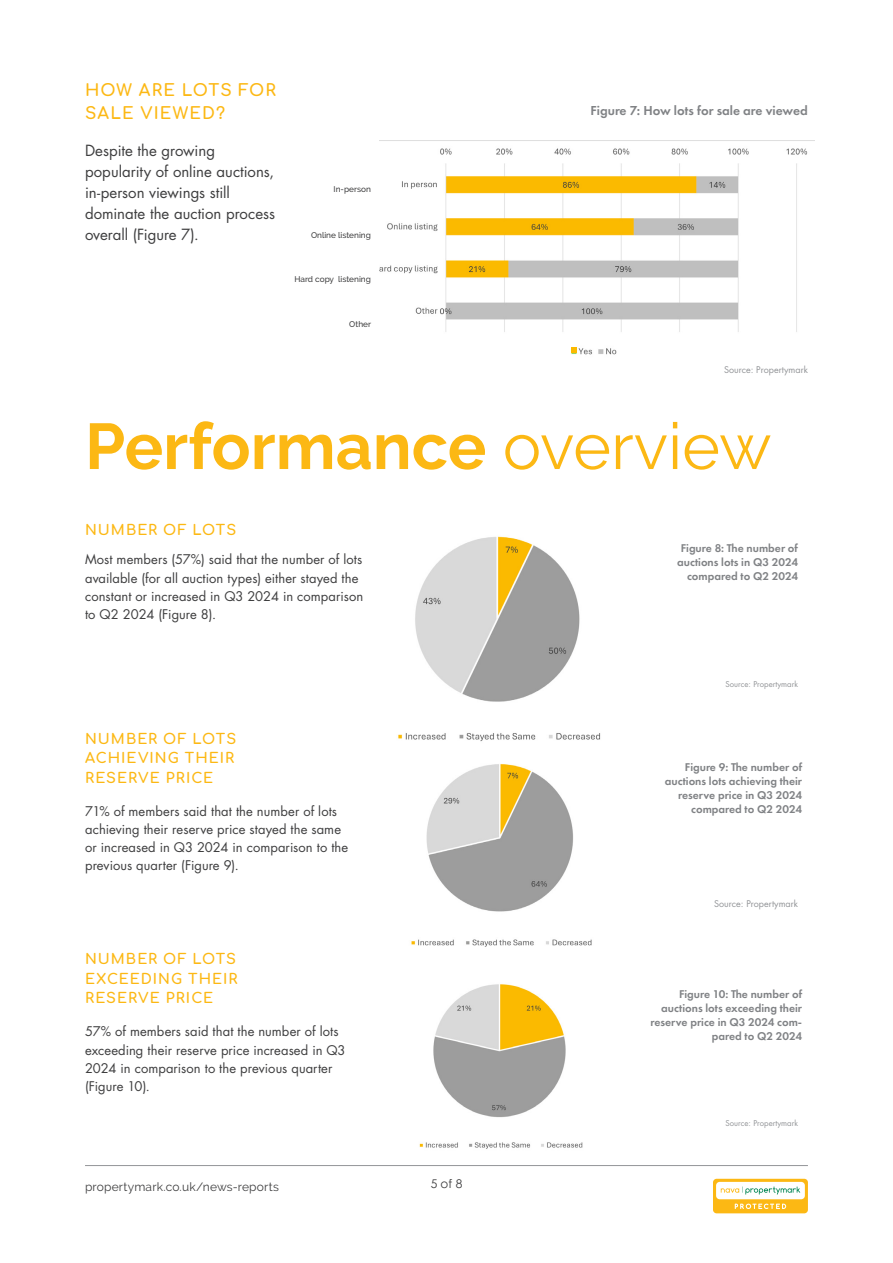
<style>
.page{position:relative;width:893px;height:1263px;background:#fff}
.page>*{position:absolute;margin:0;border:0;box-sizing:border-box;transform-origin:0 0}
.t1{font:700 64.5px "Raleway";color:#fcb814}
.t2{font:700 16.5px/22.5px "Comfortaa";letter-spacing:.065em;color:#fcb814}
.t3{font:15px/21px "Futura Std";color:#3e3e3f}
.t4{font:700 14.25px/19.5px "Comfortaa";letter-spacing:.07em;color:#fcb814}
.t5{font:600 13.5px "Futura PT";color:#808285}
.t6{font:12.9px/18.1px "Futura Std";letter-spacing:.005em;color:#3e3e3f}
.Body_copy{font:12px "Raleway";letter-spacing:.015em;color:#3e3e3f}
.Body_copy-2{font:12px "Century Gothic";color:#3e3e3f}
.t7{font:600 11.7px/14px "Futura PT";color:#808285;text-align:right}
.t8{font:9px "Futura Std";color:#939598}
.t9{font:500 8.25px "Raleway";color:#3e3e3f}
.t10{font:7.8px "Futura Std";color:#939598}
.s1{font-weight:400}
</style>
<div class="page">
<img style="left:379px;top:140px;width:435px;height:215px">
<img style="left:411px;top:764px;width:181px;height:183px">
<img style="left:398px;top:536px;width:203px;height:206px">
<img style="left:419px;top:984px;width:164px;height:165px">
<svg style="left:571px;top:348px;width:6px;height:5px"></svg>
<hr style="left:85px;top:1165px;width:723px;height:1px;background:#939598">
<svg style="left:713px;top:1179px;width:95px;height:34px"></svg>
<p class="t2" style="left:85px;top:77px;width:192px">HOW ARE LOTS FOR<br>SALE VIEWED?</p>
<p class="t3" style="left:85px;top:140px;width:192px">Despite the growing popularity of online auctions, in-person viewings still dominate the auction process overall (Figure 7).</p>
<p class="t9" style="left:334px;top:184px;width:39px">In-person</p>
<p class="t9" style="left:311px;top:230px;width:61px">Online listening</p>
<p class="t9" style="left:294px;top:274px;width:78px">Hard copy listening</p>
<p class="t9" style="left:349px;top:319px;width:23px">Other</p>
<p class="t5" style="left:591px;top:102px;width:219px">Figure 7: How lots for sale are viewed</p>
<p class="t8" style="left:724px;top:364px;width:85px">Source: Propertymark</p>
<p class="t1" style="left:85px;top:395px;width:688px">Performance <span class="s1">overview</span></p>
<p class="t4" style="left:85px;top:518px;width:153px">NUMBER OF LOTS</p>
<p class="t6" style="left:85px;top:551px;width:280px">Most members (57%) said that the number of lots available (for all auction types) either stayed the constant or increased in Q3 2024 in comparison to Q2 2024 (Figure 8).</p>
<p class="t4" style="left:85px;top:727px;width:153px">NUMBER OF LOTS<br>ACHIEVING THEIR<br>RESERVE PRICE</p>
<p class="t6" style="left:85px;top:802px;width:265px">71% of members said that the number of lots achieving their reserve price stayed the same or increased in Q3 2024 in comparison to the previous quarter (Figure 9).</p>
<p class="t4" style="left:85px;top:948px;width:154px;text-align:justify">NUMBER OF LOTS EXCEEDING THEIR RESERVE PRICE</p>
<p class="t6" style="left:85px;top:1023px;width:262px">57% of members said that the number of lots exceeding their reserve price increased in Q3<br>2024 in comparison to the previous quarter (Figure 10).</p>
<p class="Body_copy" style="left:85px;top:1179px;width:196px">propertymark.co.uk/news-reports</p>
<p class="Body_copy-2" style="left:431px;top:1175px;width:33px">5 of 8</p>
<p class="t7" style="left:677px;top:541px;width:122px">Figure 8: The number of auctions lots in Q3 2024 compared to Q2 2024</p>
<p class="t10" style="left:725px;top:679px;width:74px">Source: Propertymark</p>
<p class="t7" style="left:665px;top:760px;width:139px">Figure 9: The number of auctions lots achieving their reserve price in Q3 2024 compared to Q2 2024</p>
<p class="t8" style="left:714px;top:898px;width:85px">Source: Propertymark</p>
<p class="t7" style="left:650px;top:986px;width:153px">Figure 10: The number of auctions lots exceeding their reserve price in Q3 2024 com&shy;pared to Q2 2024</p>
<p class="t10" style="left:725px;top:1118px;width:74px">Source: Propertymark</p>
</div>
